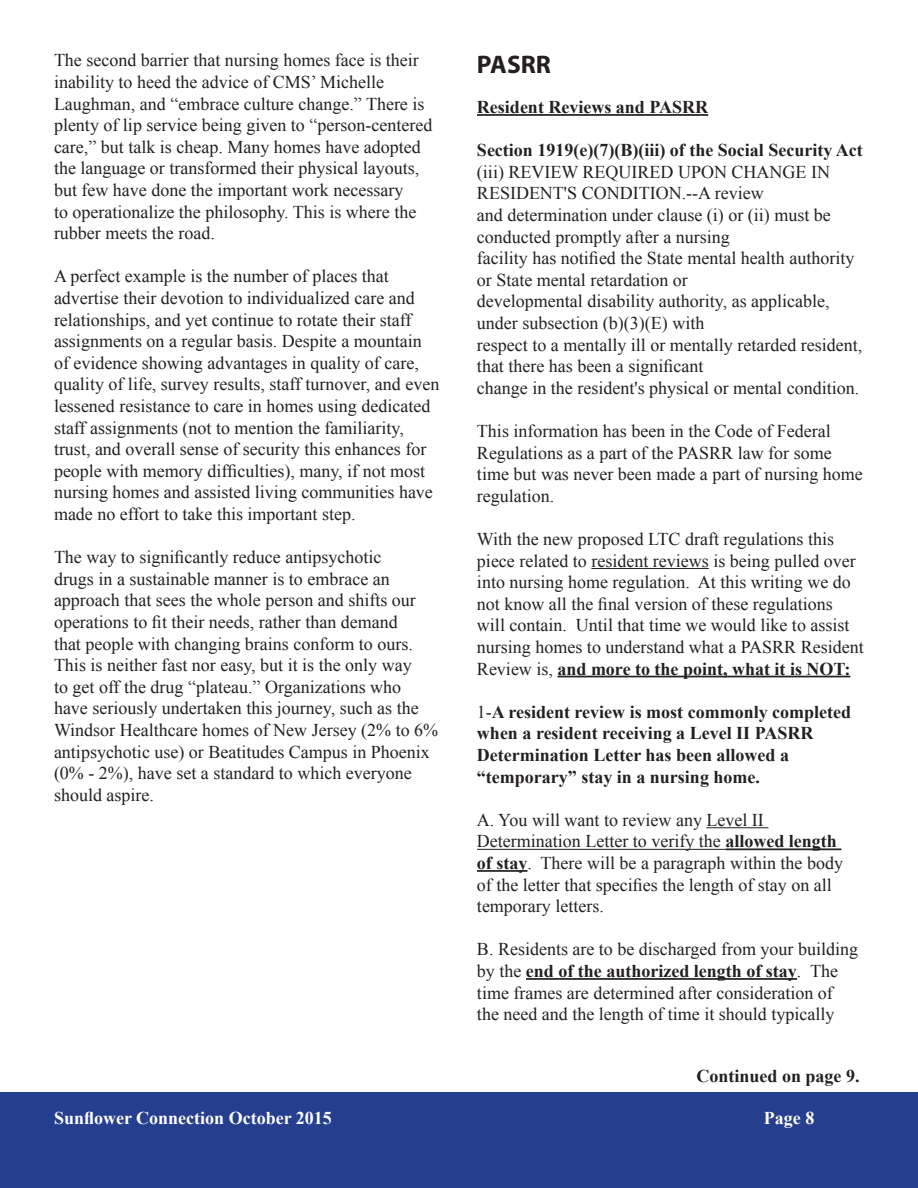
<style>
.page{position:relative;width:918px;height:1188px;background:#fff}
.page>*{position:absolute;margin:0;border:0;box-sizing:border-box;transform-origin:0 0}
.t1{font:700 25.5px "Myriad Pro";color:#231f20}
.t2{font:18px/21.6px "Times New Roman";color:#231f20}
.t3{font:700 18px/21.6px "Times New Roman";color:#231f20}
.t4{font:700 18px "Times New Roman";color:#fff}
.s1{font-weight:700}
.s2{font-weight:400}
</style>
<div class="page">
<div style="left:0;top:1092px;width:918px;height:96px;background:#253f8e"></div>
<hr style="left:477px;top:114px;width:231px;height:2px;background:#231f20">
<hr style="left:591px;top:568px;width:118px;height:1px;background:#231f20">
<hr style="left:557px;top:676px;width:293px;height:1px;background:#231f20">
<hr style="left:706px;top:827px;width:62px;height:1px;background:#231f20">
<hr style="left:477px;top:849px;width:248px;height:1px;background:#231f20">
<hr style="left:725px;top:848px;width:116px;height:2px;background:#231f20">
<hr style="left:477px;top:870px;width:50px;height:2px;background:#231f20">
<hr style="left:526px;top:978px;width:271px;height:2px;background:#231f20">
<p class="t2" style="left:54px;top:49px;width:380px">The second barrier that nursing homes face is their inability to heed the advice of CMS’ Michelle Laughman, and “embrace culture change.” There is plenty of lip service being given to “person-centered care,” but talk is cheap. Many homes have adopted the language or transformed their physical layouts, but few have done the important work necessary<br>to operationalize the philosophy. This is where the rubber meets the road.</p>
<p class="t2" style="left:54px;top:265px;width:387px">A perfect example is the number of places that advertise their devotion to individualized care and relationships, and yet continue to rotate their staff assignments on a regular basis. Despite a mountain of evidence showing advantages in quality of care, quality of life, survey results, staff turnover, and even lessened resistance to care in homes using dedicated staff assignments (not to mention the familiarity, trust, and overall sense of security this enhances for people with memory difficulties), many, if not most nursing homes and assisted living communities have made no effort to take this important step.</p>
<p class="t2" style="left:54px;top:546px;width:386px">The way to significantly reduce antipsychotic<br>drugs in a sustainable manner is to embrace an approach that sees the whole person and shifts our operations to fit their needs, rather than demand<br>that people with changing brains conform to ours.<br>This is neither fast nor easy, but it is the only way<br>to get off the drug “plateau.” Organizations who have seriously undertaken this journey, such as the Windsor Healthcare homes of New Jersey (2% to 6% antipsychotic use) or Beatitudes Campus in Phoenix (0% - 2%), have set a standard to which everyone should aspire.</p>
<p class="t1" style="left:477px;top:48px;width:76px">PASRR</p>
<p class="t3" style="left:477px;top:96px;width:233px">Resident Reviews and PASRR</p>
<p class="t3" style="left:477px;top:139px;width:387px">Section 1919(e)(7)(B)(iii) of the Social Security Act</p>
<p class="t2" style="left:477px;top:161px;width:355px">(iii) REVIEW REQUIRED UPON CHANGE IN<br>RESIDENT'S CONDITION.--A review</p>
<p class="t2" style="left:477px;top:204px;width:355px">and determination under clause (i) or (ii) must be conducted promptly after a nursing</p>
<p class="t2" style="left:477px;top:247px;width:379px">facility has notified the State mental health authority or State mental retardation or</p>
<p class="t2" style="left:477px;top:290px;width:354px">developmental disability authority, as applicable, under subsection (b)(3)(E) with</p>
<p class="t2" style="left:477px;top:333px;width:387px">respect to a mentally ill or mentally retarded resident, that there has been a significant</p>
<p class="t2" style="left:477px;top:377px;width:384px">change in the resident's physical or mental condition.</p>
<p class="t2" style="left:477px;top:420px;width:387px">This information has been in the Code of Federal Regulations as a part of the PASRR law for some time but was never been made a part of nursing home regulation.</p>
<p class="t2" style="left:477px;top:528px;width:388px">With the new proposed LTC draft regulations this piece related to resident reviews is being pulled over into nursing home regulation. At this writing we do not know all the final version of these regulations will contain. Until that time we would like to assist nursing homes to understand what a PASRR Resident Review is, <span class="s1">and more to the point, what it is NOT:</span></p>
<p class="t3" style="left:477px;top:701px;width:376px"><span class="s2">1-</span>A resident review is most commonly completed when a resident receiving a Level II PASRR Determination Letter has been allowed a “temporary” stay in a nursing home.</p>
<p class="t2" style="left:477px;top:809px;width:368px">A. You will want to review any Level II Determination Letter to verify the <span class="s1">allowed length of stay</span>. There will be a paragraph within the body of the letter that specifies the length of stay on all temporary letters.</p>
<p class="t2" style="left:477px;top:938px;width:383px">B. Residents are to be discharged from your building by the <span class="s1">end of the authorized length of stay</span>. The time frames are determined after consideration of the need and the length of time it should typically</p>
<p class="t3" style="left:697px;top:1065px;width:165px">Continued on page 9.</p>
<p class="t4" style="left:54px;top:1106px;width:279px">Sunflower Connection October 2015</p>
<p class="t4" style="left:764px;top:1106px;width:52px">Page 8</p>
</div>
